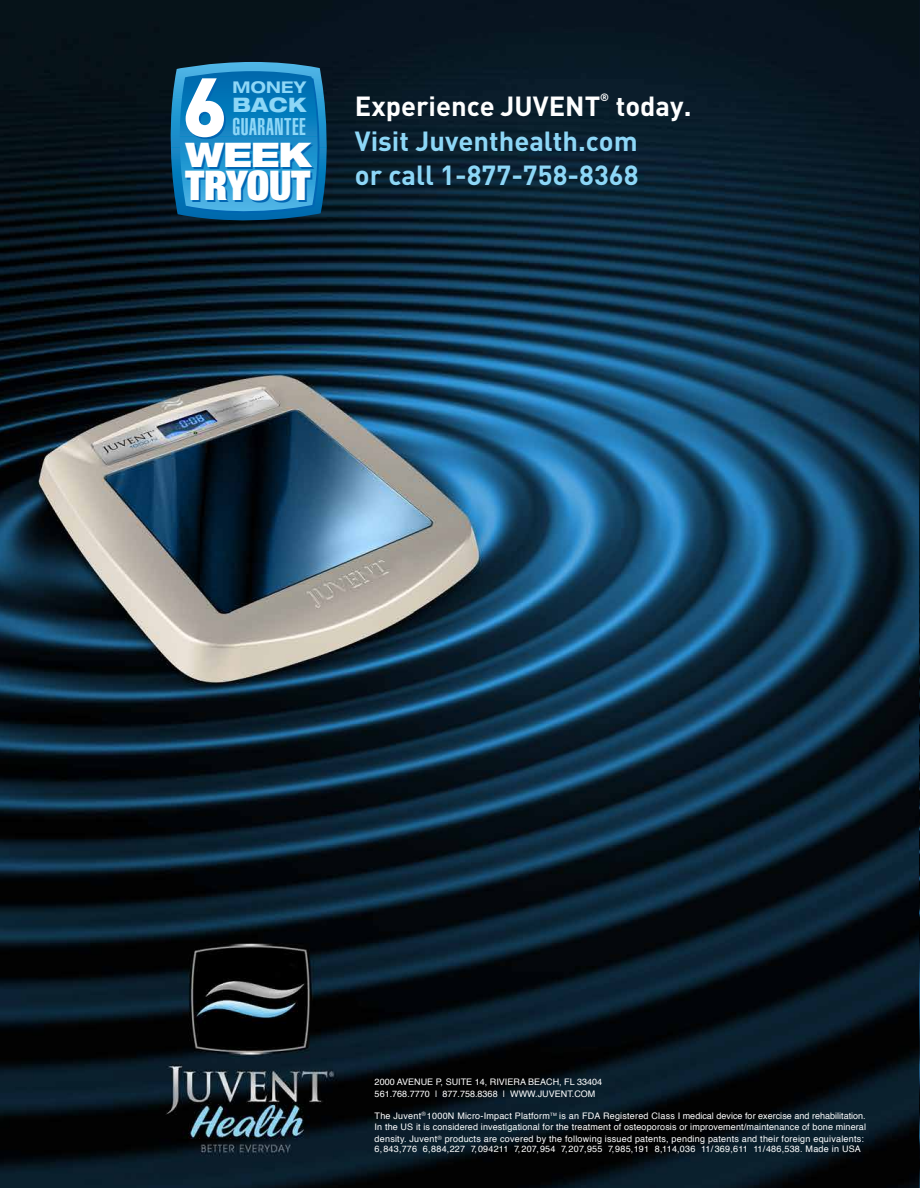
<style>
.page{position:relative;width:920px;height:1188px;background:#fff}
.page>*{position:absolute;margin:0;border:0;box-sizing:border-box;transform-origin:0 0}
.t1{font:900 82.05px "DIN";color:#fff}
.t2{font:900 condensed 41.1px "Helvetica Neue LT Std";letter-spacing:-.005em;color:#fff}
.t3{font:900 expanded 33.9px "Helvetica Neue LT Std";color:#fff}
.t4{font:700 27.3px/34.2px "DIN";color:#8dd7f7}
.t5{font:700 27.3px "DIN";color:#fff}
.t6{font:23.85px "Helvetica LT Std Ultra Comp";letter-spacing:.025em;color:#8dd7f7}
.t7{font:800 expanded 19.95px "Helvetica Neue LT Std";color:#8dd7f7}
.t8{font:700 expanded 16.2px "Helvetica Neue LT Std";letter-spacing:.02em;color:#8dd7f7}
.t9{font:700 10.5px "DIN";color:#fff}
.t10{font:9px/10.5px "Helvetica";letter-spacing:.015em;color:#fff}
</style>
<div class="page">
<img style="left:0;top:0;width:919px;height:1188px">
<svg style="left:168px;top:52px;width:160px;height:1px"></svg>
<svg style="left:163px;top:62px;width:171px;height:167px;background:#1776a9"></svg>
<h1 class="t1" style="left:182px;top:52px;width:46px">6</h1>
<h3 class="t8" style="left:232px;top:77px;width:75px">MONEY</h3>
<h3 class="t7" style="left:232px;top:92px;width:76px">BACK</h3>
<h3 class="t6" style="left:232px;top:113px;width:75px">GUARANTEE</h3>
<h3 class="t3" style="left:185px;top:132px;width:128px">WEEK</h3>
<h2 class="t2" style="left:185px;top:159px;width:126px">TRYOUT</h2>
<h3 class="t5" style="left:355px;top:88px;width:247px">Experience JUVENT</h3>
<p class="t9" style="left:600px;top:91px;width:10px">®</p>
<h3 class="t5" style="left:615px;top:88px;width:77px">today.</h3>
<h3 class="t4" style="left:355px;top:123px;width:285px">Visit Juventhealth.com or call 1-877-758-8368</h3>
<p class="t10" style="left:374px;top:1076px;width:229px;line-height:12px">2000 AVENUE P, SUITE 14, RIVIERA BEACH, FL 33404<br>561.768.7770 | 877.758.8368 | WWW.JUVENT.COM</p>
<p class="t10" style="left:374px;top:1111px;width:493px">The Juvent<sup>®</sup> 1000N Micro-Impact Platform<sup>TM</sup> is an FDA Registered Class I medical device for exercise and rehabilitation.<br>In the US it is considered investigational for the treatment of osteoporosis or improvement/maintenance of bone mineral</p>
<p class="t10" style="left:374px;top:1134px;width:491px">density. Juvent<sup>®</sup> products are covered by the following issued patents, pending patents and their foreign equivalents:<br>6,843,776 6,884,227 7,094211 7,207,954 7,207,955 7,985,191 8,114,036 11/ 369,611 11/486,538. Made in USA</p>
</div>
